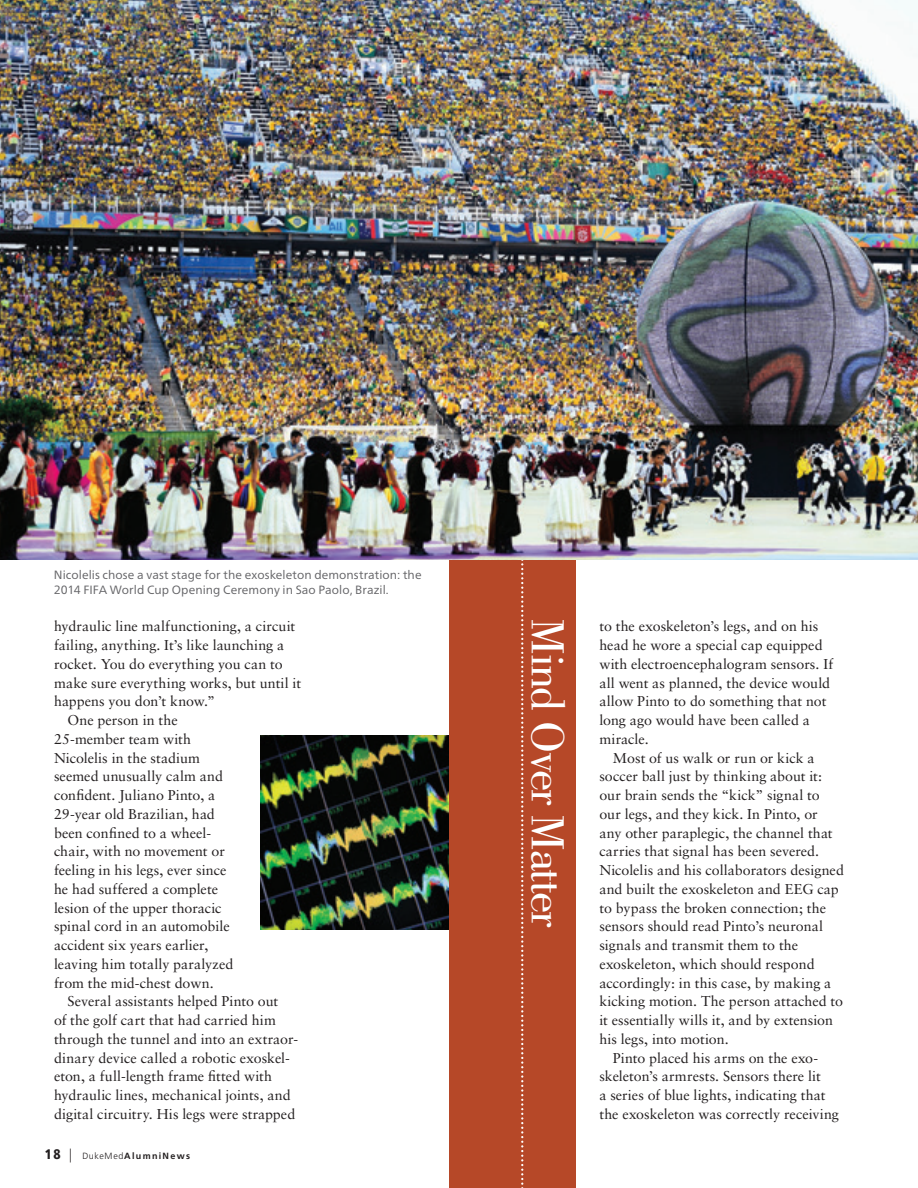
<style>
.page{position:relative;width:918px;height:1188px;background:#fff}
.page>*{position:absolute;margin:0;border:0;box-sizing:border-box;transform-origin:0 0}
.t1{font:48px "Bodoni";letter-spacing:-.045em;color:#fff}
.t2{font:14.25px/18.8px "Sabon";color:#231f20}
.t3{font:12px/15px "Frutiger Neue LT Pro";letter-spacing:.005em;color:#636366}
.t4{font:700 9px "Frutiger";letter-spacing:.15em;color:#231f20}
.s1{font-weight:900;font-stretch:condensed;font-size:13.8px}
.s2{font-size:13.8px}
.s3{font-weight:300}
</style>
<div class="page">
<img style="left:261px;top:735px;width:188px;height:194px">
<div style="left:449px;top:535px;width:127px;height:653px;background:#b64828"></div>
<svg style="left:521px;top:559px;width:2px;height:629px"></svg>
<img style="left:0;top:0;width:918px;height:559px">
<p class="t3" style="left:54px;top:568px;width:369px">Nicolelis chose a vast stage for the exoskeleton demonstration: the<br>2014 FIFA World Cup Opening Ceremony in Sao Paolo, Brazil.</p>
<p class="t2" style="left:54px;top:617px;width:243px">hydraulic line malfunctioning, a circuit</p>
<p class="t2" style="left:54px;top:636px;width:232px">failing, anything. It’s like launching a</p>
<p class="t2" style="left:54px;top:654px;width:230px">rocket. You do everything you can to</p>
<p class="t2" style="left:54px;top:673px;width:249px">make sure everything works, but until it</p>
<p class="t2" style="left:54px;top:692px;width:163px">happens you don’t know.”</p>
<p class="t2" style="left:67px;top:711px;width:112px">One person in the</p>
<p class="t2" style="left:54px;top:729px;width:139px">25-member team with</p>
<p class="t2" style="left:54px;top:748px;width:148px">Nicolelis in the stadium</p>
<p class="t2" style="left:54px;top:767px;width:171px">seemed unusually calm and</p>
<p class="t2" style="left:54px;top:786px;width:163px">confident. Juliano Pinto, a</p>
<p class="t2" style="left:54px;top:804px;width:162px">29-year old Brazilian, had</p>
<p class="t2" style="left:54px;top:823px;width:159px">been confined to a wheel-</p>
<p class="t2" style="left:54px;top:842px;width:172px">chair, with no movement or</p>
<p class="t2" style="left:54px;top:861px;width:174px">feeling in his legs, ever since</p>
<p class="t2" style="left:54px;top:879px;width:166px">he had suffered a complete</p>
<p class="t2" style="left:54px;top:898px;width:169px">lesion of the upper thoracic</p>
<p class="t2" style="left:54px;top:917px;width:177px">spinal cord in an automobile</p>
<p class="t2" style="left:54px;top:936px;width:156px">accident six years earlier,</p>
<p class="t2" style="left:54px;top:954px;width:181px">leaving him totally paralyzed</p>
<p class="t2" style="left:54px;top:973px;width:161px">from the mid-chest down.</p>
<p class="t2" style="left:67px;top:992px;width:212px">Several assistants helped Pinto out</p>
<p class="t2" style="left:54px;top:1011px;width:224px">of the golf cart that had carried him</p>
<p class="t2" style="left:54px;top:1029px;width:246px">through the tunnel and into an extraor-</p>
<p class="t2" style="left:54px;top:1048px;width:237px">dinary device called a robotic exoskel-</p>
<p class="t2" style="left:54px;top:1067px;width:220px">eton, a full-length frame fitted with</p>
<p class="t2" style="left:54px;top:1086px;width:238px">hydraulic lines, mechanical joints, and</p>
<p class="t2" style="left:54px;top:1104px;width:243px">digital circuitry. His legs were strapped</p>
<p class="t4" style="left:45px;top:1150px;width:147px"><span class="s1">18</span> <span class="s2">|</span> <span class="s3">DukeMed</span>AlumniNews</p>
<h1 class="t1" style="left:574px;top:618px;width:311px;rotate:90deg">Mind Over Matter</h1>
<p class="t2" style="left:599px;top:617px;width:235px">to the exoskeleton’s legs, and on his head he wore a special cap equipped with electroencephalogram sensors. If all went as planned, the device would allow Pinto to do something that not long ago would have been called a miracle.</p>
<p class="t2" style="left:613px;top:748px;width:203px">Most of us walk or run or kick a</p>
<p class="t2" style="left:599px;top:767px;width:224px">soccer ball just by thinking about it:</p>
<p class="t2" style="left:599px;top:786px;width:222px">our brain sends the “kick” signal to</p>
<p class="t2" style="left:599px;top:804px;width:220px">our legs, and they kick. In Pinto, or</p>
<p class="t2" style="left:599px;top:823px;width:235px">any other paraplegic, the channel that</p>
<p class="t2" style="left:599px;top:842px;width:221px">carries that signal has been severed.</p>
<p class="t2" style="left:599px;top:861px;width:246px">Nicolelis and his collaborators designed</p>
<p class="t2" style="left:599px;top:879px;width:241px">and built the exoskeleton and EEG cap</p>
<p class="t2" style="left:599px;top:898px;width:228px">to bypass the broken connection; the</p>
<p class="t2" style="left:599px;top:917px;width:225px">sensors should read Pinto’s neuronal</p>
<p class="t2" style="left:599px;top:936px;width:200px">signals and transmit them to the</p>
<p class="t2" style="left:599px;top:954px;width:217px">exoskeleton, which should respond</p>
<p class="t2" style="left:599px;top:973px;width:234px">accordingly: in this case, by making a</p>
<p class="t2" style="left:599px;top:992px;width:245px">kicking motion. The person attached to</p>
<p class="t2" style="left:599px;top:1011px;width:235px">it essentially wills it, and by extension</p>
<p class="t2" style="left:599px;top:1029px;width:131px">his legs, into motion.</p>
<p class="t2" style="left:613px;top:1048px;width:207px">Pinto placed his arms on the exo-</p>
<p class="t2" style="left:599px;top:1067px;width:223px">skeleton’s armrests. Sensors there lit</p>
<p class="t2" style="left:599px;top:1086px;width:228px">a series of blue lights, indicating that</p>
<p class="t2" style="left:599px;top:1104px;width:241px">the exoskeleton was correctly receiving</p>
</div>
